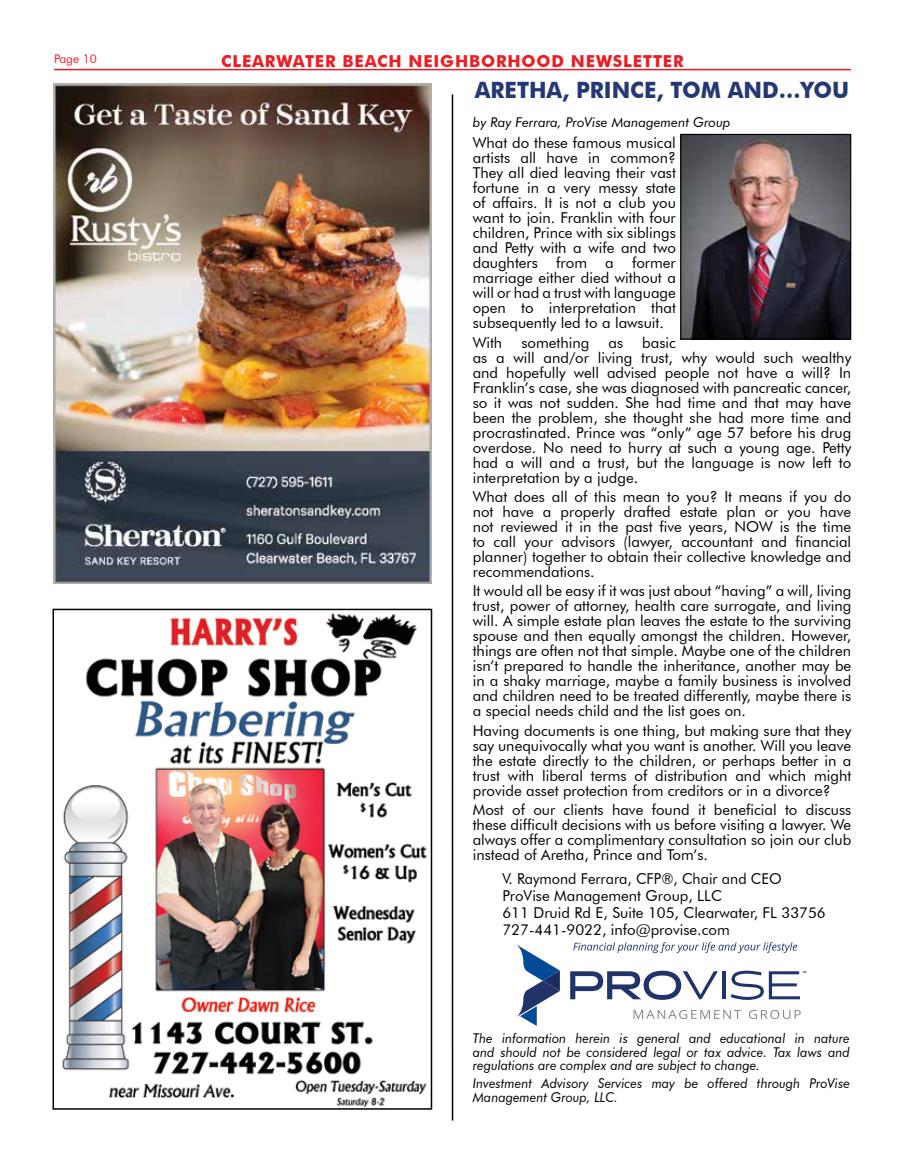
<style>
.page{position:relative;width:905px;height:1161px;background:#fff}
.page>*{position:absolute;margin:0;border:0;box-sizing:border-box;transform-origin:0 0}
.t1{font:700 22.5px "Futura BT";color:#253876}
.t2{font:700 16.5px "Futura BT";letter-spacing:.05em;color:#ed1d24}
.t3{font:15px/15px "Futura BT";color:#000;text-align:justify}
.t4{font:italic 13.5px/13.5px "Futura BT";color:#000;text-align:justify;scale:.96 1}
.t5{font:italic 13.5px "Futura BT";color:#000}
.t6{font:12px "Futura BT";color:#ed1d24}
</style>
<div class="page">
<hr style="left:54px;top:69px;width:796px;height:1px;background:#ed1c24">
<hr style="left:451px;top:94px;width:2px;height:1026px;background:#000">
<img style="left:53px;top:84px;width:378px;height:499px">
<img style="left:62px;top:613px;width:365px;height:494px">
<div style="left:52px;top:609px;width:380px;height:501px;border:2px solid #000"></div>
<img style="left:682px;top:136px;width:167px;height:202px">
<div style="left:680px;top:134px;width:171px;height:206px;border:1px solid #000"></div>
<svg style="left:573px;top:942px;width:224px;height:11px"></svg>
<svg style="left:633px;top:1010px;width:108px;height:9px"></svg>
<svg style="left:748px;top:1010px;width:52px;height:9px"></svg>
<svg style="left:570px;top:971px;width:147px;height:29px"></svg>
<hr style="left:722px;top:971px;width:3px;height:28px;background:#213469">
<svg style="left:517px;top:945px;width:43px;height:81px"></svg>
<svg style="left:730px;top:971px;width:76px;height:29px"></svg>
<p class="t6" style="left:54px;top:52px;width:44px">Page 10</p>
<p class="t2" style="left:221px;top:51px;width:464px">CLEARWATER BEACH NEIGHBORHOOD NEWSLETTER</p>
<h1 class="t1" style="left:475px;top:76px;width:376px">ARETHA, PRINCE, TOM AND…YOU</h1>
<p class="t5" style="left:472px;top:114px;width:259px">by Ray Ferrara, ProVise Management Group</p>
<p class="t3" style="left:472px;top:135px;width:205px">What do these famous musical artists all have in common?<br>They all died leaving their vast fortune in a very messy state of affairs. It is not a club you want to join. Franklin with four children, Prince with six siblings and Petty with a wife and two daughters from a former marriage either died without a will or had a trust with language open to interpretation that subsequently led to a lawsuit.</p>
<p class="t3" style="left:472px;top:335px;width:31px">With</p>
<p class="t3" style="left:521px;top:335px;width:69px">something</p>
<p class="t3" style="left:608px;top:335px;width:16px">as</p>
<p class="t3" style="left:472px;top:335px;width:380px;text-align:left;text-indent:169px">basic<br>as a will and/or living trust, why would such wealthy and hopefully well advised people not have a will? In Franklin’s case, she was diagnosed with pancreatic cancer, so it was not sudden. She had time and that may have been the problem, she thought she had more time and procrastinated. Prince was “only” age 57 before his drug overdose. No need to hurry at such a young age. Petty had a will and a trust, but the language is now left to interpretation by a judge.</p>
<p class="t3" style="left:472px;top:489px;width:380px">What does all of this mean to you? It means if you do not have a properly drafted estate plan or you have not reviewed it in the past five years, NOW is the time to call your advisors (lawyer, accountant and financial planner) together to obtain their collective knowledge and recommendations.</p>
<p class="t3" style="left:472px;top:583px;width:380px">It would all be easy if it was just about “having” a will, living trust, power of attorney, health care surrogate, and living will. A simple estate plan leaves the estate to the surviving spouse and then equally amongst the children. However, things are often not that simple. Maybe one of the children isn’t prepared to handle the inheritance, another may be in a shaky marriage, maybe a family business is involved and children need to be treated differently, maybe there is a special needs child and the list goes on.</p>
<p class="t3" style="left:472px;top:723px;width:380px">Having documents is one thing, but making sure that they say unequivocally what you want is another. Will you leave the estate directly to the children, or perhaps better in a trust with liberal terms of distribution and which might provide asset protection from creditors or in a divorce?</p>
<p class="t3" style="left:472px;top:802px;width:380px">Most of our clients have found it beneficial to discuss these difficult decisions with us before visiting a lawyer. We always offer a complimentary consultation so join our club instead of Aretha, Prince and Tom’s.</p>
<p class="t3" style="left:502px;top:870px;width:325px;line-height:17.1px;text-align:left">V. Raymond Ferrara, CFP®, Chair and CEO ProVise Management Group, LLC<br>611 Druid Rd E, Suite 105, Clearwater, FL 33756<br>727-441-9022, info@provise.com</p>
<p class="t4" style="left:472px;top:1032px;width:394px">The information herein is general and educational in nature and should not be considered legal or tax advice. Tax laws and regulations are complex and are subject to change.</p>
<p class="t4" style="left:472px;top:1076px;width:394px">Investment Advisory Services may be offered through ProVise<br>Management Group, LLC.</p>
</div>
